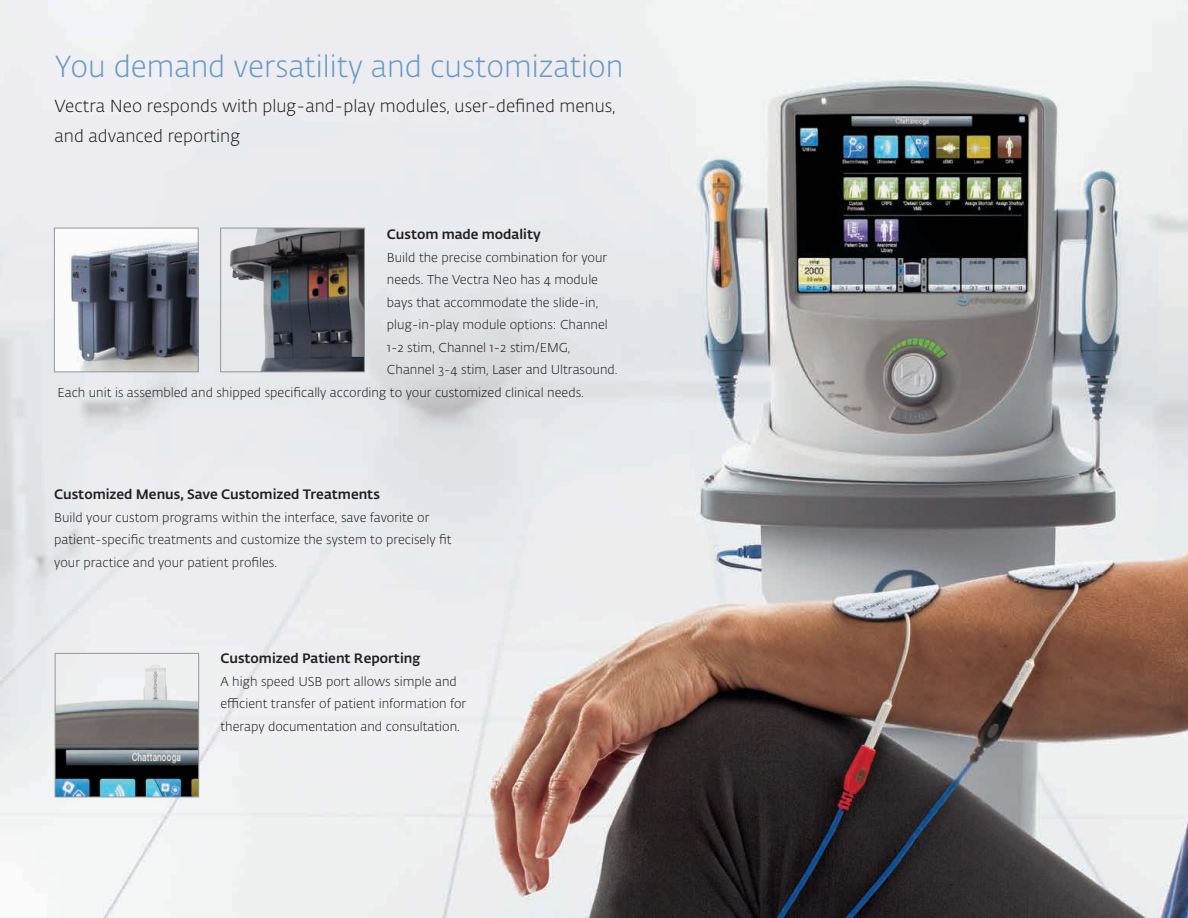
<style>
.page{position:relative;width:1188px;height:918px;background:#fff}
.page>*{position:absolute;margin:0;border:0;box-sizing:border-box;transform-origin:0 0}
.t1{font:300 30px "Fedra Sans Alt Pro";color:#679ac9}
.t2{font:300 17.25px/30px "Fedra Sans Alt Pro";color:#231f20}
.t3{font:500 13.5px "Fedra Sans Alt Pro";color:#231f20}
.t4{font:300 12.75px/22.5px "Fedra Sans Alt Pro";color:#231f20}
</style>
<div class="page">
<img style="left:0;top:0;width:1188px;height:918px">
<img style="left:222px;top:230px;width:141px;height:140px">
<div style="left:220px;top:228px;width:145px;height:144px;border:1px solid #949698"></div>
<img style="left:57px;top:655px;width:140px;height:140px">
<div style="left:55px;top:653px;width:144px;height:144px;border:1px solid #949698"></div>
<img style="left:56px;top:230px;width:141px;height:140px">
<div style="left:54px;top:228px;width:145px;height:144px;border:1px solid #949698"></div>
<p class="t1" style="left:55px;top:47px;width:570px">You demand versatility and customization</p>
<p class="t2" style="left:55px;top:90px;width:563px">Vectra Neo responds with plug-and-play modules, user-defined menus, and advanced reporting</p>
<p class="t3" style="left:387px;top:224px;width:155px">Custom made modality</p>
<p class="t4" style="left:387px;top:246px;width:232px">Build the precise combination for your needs. The Vectra Neo has 4 module bays that accommodate the slide-in, plug-in-play module options: Channel 1-2 stim, Channel 1-2 stim/EMG, Channel 3-4 stim, Laser and Ultrasound.</p>
<p class="t4" style="left:57px;top:381px;width:528px">Each unit is assembled and shipped specifically according to your customized clinical needs.</p>
<p class="t3" style="left:54px;top:484px;width:327px">Customized Menus, Save Customized Treatments</p>
<p class="t4" style="left:54px;top:506px;width:399px">Build your custom programs within the interface, save favorite or patient-specific treatments and customize the system to precisely fit your practice and your patient profiles.</p>
<p class="t3" style="left:220px;top:648px;width:202px">Customized Patient Reporting</p>
<p class="t4" style="left:220px;top:670px;width:247px">A high speed USB port allows simple and efficient transfer of patient information for therapy documentation and consultation.</p>
</div>
